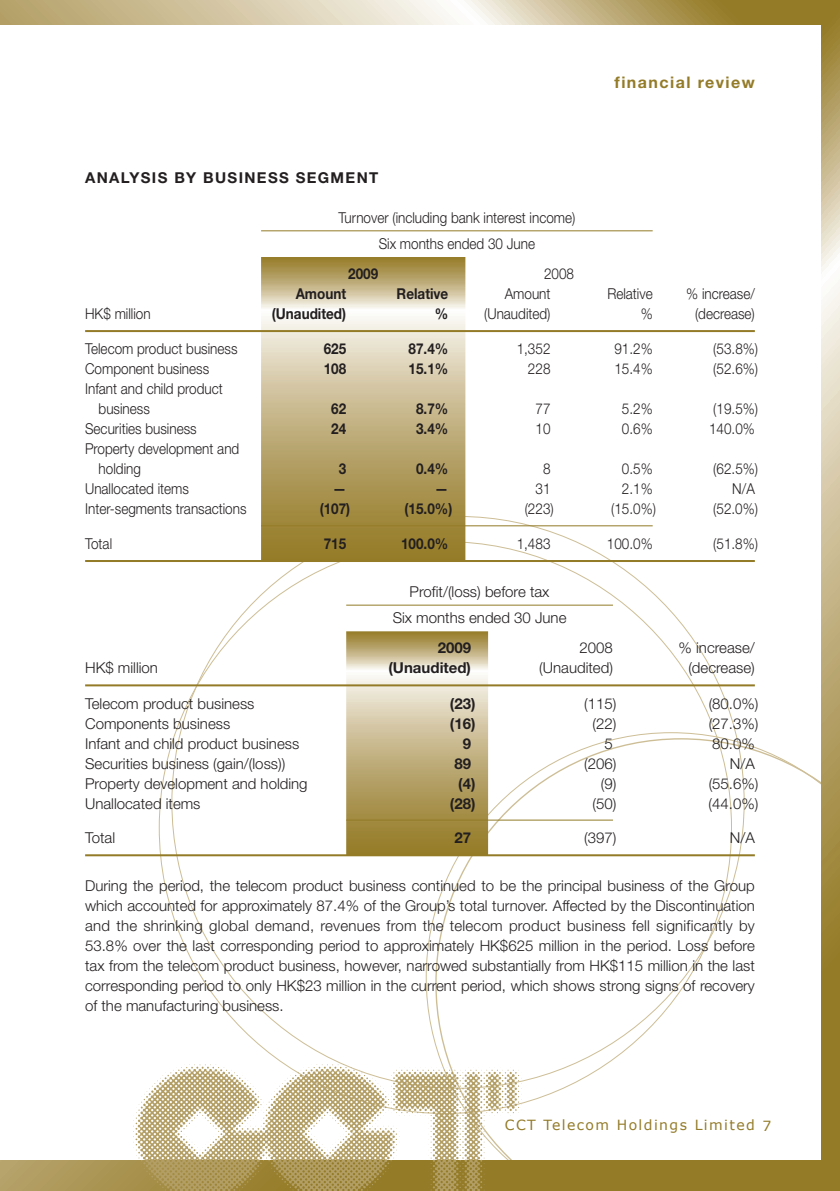
<style>
.page{position:relative;width:840px;height:1191px;background:#fff}
.page>*{position:absolute;margin:0;border:0;box-sizing:border-box;transform-origin:0 0}
.t1{font:700 16px "Helvetica Neue LT Std";letter-spacing:.09em;color:#937b28}
.t2{font:300 15px/20px "Helvetica Neue LT Std";color:#231f20;text-align:right}
.t3{font:300 15px/20px "Helvetica Neue LT Std";color:#231f20;text-align:center;scale:.9 1}
.t4{font:700 15px/20px "Helvetica Neue LT Std";color:#231f20;text-align:right;scale:.9 1}
.t5{font:700 15px/20px "Helvetica Neue LT Std";color:#231f20;text-align:right}
.t6{font:700 15px "Helvetica Neue LT Std";letter-spacing:.09em;color:#231f20}
.t7{font:14px "Verdana";letter-spacing:.1em;color:#937b28}
</style>
<div class="page">
<svg style="left:425px;top:732px;width:395px;height:370px"></svg>
<svg style="left:0;top:0;width:820px;height:25px;background:#c9bb91"></svg>
<svg style="left:0;top:1160px;width:820px;height:31px;background:#9b8438"></svg>
<svg style="left:820px;top:0;width:19px;height:1191px;background:#bdac79"></svg>
<img style="left:127px;top:1058px;width:402px;height:133px">
<hr style="left:261px;top:230px;width:391px;height:1px;background:#937b28">
<svg style="left:261px;top:257px;width:204px;height:303px;background:#c1b181"></svg>
<hr style="left:85px;top:330px;width:669px;height:2px;background:#937b28">
<hr style="left:261px;top:525px;width:391px;height:1px;background:#937b28">
<hr style="left:85px;top:560px;width:669px;height:2px;background:#937b28">
<hr style="left:346px;top:604px;width:266px;height:1px;background:#937b28">
<svg style="left:346px;top:631px;width:142px;height:223px;background:#c1b181"></svg>
<hr style="left:85px;top:684px;width:669px;height:2px;background:#937b28">
<hr style="left:346px;top:819px;width:266px;height:1px;background:#937b28">
<hr style="left:85px;top:854px;width:669px;height:2px;background:#937b28">
<p class="t1" style="left:614px;top:76px;width:142px">financial review</p>
<p class="t6" style="left:85px;top:172px;width:294px">ANALYSIS BY BUSINESS SEGMENT</p>
<p class="t3" style="left:338px;top:206px;width:265px;line-height:26.2px">Turnover (including bank interest income)<br>Six months ended 30 June</p>
<p class="t4" style="left:348px;top:265px;width:35px">2009</p>
<p class="t3" style="left:543px;top:265px;width:35px">2008</p>
<p class="t3" style="left:85px;top:305px;width:74px">HK$ million</p>
<p class="t4" style="left:272px;top:285px;width:84px">Amount (Unaudited)</p>
<p class="t4" style="left:396px;top:285px;width:59px">Relative %</p>
<p class="t3" style="left:484px;top:285px;width:75px;text-align:right">Amount (Unaudited)</p>
<p class="t3" style="left:607px;top:285px;width:52px;text-align:right">Relative %</p>
<p class="t3" style="left:685px;top:285px;width:78px">% increase/ (decrease)</p>
<p class="t3" style="left:85px;top:340px;width:171px">Telecom product business</p>
<p class="t4" style="left:323px;top:340px;width:27px">625</p>
<p class="t4" style="left:408px;top:340px;width:46px">87.4%</p>
<p class="t3" style="left:516px;top:340px;width:39px">1,352</p>
<p class="t3" style="left:614px;top:340px;width:44px">91.2%</p>
<p class="t3" style="left:712px;top:340px;width:51px">(53.8%)</p>
<p class="t3" style="left:85px;top:360px;width:139px">Component business</p>
<p class="t4" style="left:323px;top:360px;width:27px">108</p>
<p class="t4" style="left:408px;top:360px;width:46px">15.1%</p>
<p class="t3" style="left:527px;top:360px;width:27px">228</p>
<p class="t3" style="left:614px;top:360px;width:44px">15.4%</p>
<p class="t3" style="left:712px;top:360px;width:51px">(52.6%)</p>
<p class="t3" style="left:99px;top:380px;width:139px;text-align:left;text-indent:-14px">Infant and child product business</p>
<p class="t4" style="left:331px;top:400px;width:18px">62</p>
<p class="t4" style="left:416px;top:400px;width:37px">8.7%</p>
<p class="t3" style="left:535px;top:400px;width:18px">77</p>
<p class="t3" style="left:621px;top:400px;width:36px">5.2%</p>
<p class="t3" style="left:712px;top:400px;width:51px">(19.5%)</p>
<p class="t3" style="left:85px;top:420px;width:125px">Securities business</p>
<p class="t4" style="left:331px;top:420px;width:18px">24</p>
<p class="t4" style="left:416px;top:420px;width:37px">3.4%</p>
<p class="t3" style="left:535px;top:420px;width:18px">10</p>
<p class="t3" style="left:621px;top:420px;width:36px">0.6%</p>
<p class="t3" style="left:708px;top:420px;width:52px">140.0%</p>
<p class="t3" style="left:99px;top:440px;width:158px;text-align:left;text-indent:-14px">Property development and holding</p>
<p class="t4" style="left:338px;top:460px;width:10px">3</p>
<p class="t4" style="left:416px;top:460px;width:37px">0.4%</p>
<p class="t3" style="left:542px;top:460px;width:10px">8</p>
<p class="t3" style="left:621px;top:460px;width:36px">0.5%</p>
<p class="t3" style="left:712px;top:460px;width:51px">(62.5%)</p>
<p class="t3" style="left:85px;top:480px;width:117px">Unallocated items</p>
<p class="t4" style="left:332px;top:480px;width:16px">—</p>
<p class="t4" style="left:434px;top:480px;width:16px">—</p>
<p class="t3" style="left:535px;top:480px;width:18px">31</p>
<p class="t3" style="left:621px;top:480px;width:36px">2.1%</p>
<p class="t3" style="left:732px;top:480px;width:27px">N/A</p>
<p class="t3" style="left:85px;top:500px;width:181px">Inter-segments transactions</p>
<p class="t4" style="left:319px;top:500px;width:35px">(107)</p>
<p class="t4" style="left:404px;top:500px;width:55px">(15.0%)</p>
<p class="t3" style="left:524px;top:500px;width:34px">(223)</p>
<p class="t3" style="left:610px;top:500px;width:51px">(15.0%)</p>
<p class="t3" style="left:712px;top:500px;width:51px">(52.0%)</p>
<p class="t3" style="left:85px;top:535px;width:32px">Total</p>
<p class="t4" style="left:323px;top:535px;width:27px">715</p>
<p class="t4" style="left:401px;top:535px;width:54px">100.0%</p>
<p class="t3" style="left:516px;top:535px;width:39px">1,483</p>
<p class="t3" style="left:606px;top:535px;width:52px">100.0%</p>
<p class="t3" style="left:712px;top:535px;width:51px">(51.8%)</p>
<p class="t2" style="left:392px;top:580px;width:175px;line-height:26.2px;text-align:center">Profit/(loss) before tax<br>Six months ended 30 June</p>
<p class="t2" style="left:85px;top:659px;width:74px">HK$ million</p>
<p class="t5" style="left:388px;top:639px;width:84px">2009 (Unaudited)</p>
<p class="t2" style="left:539px;top:639px;width:75px">2008 (Unaudited)</p>
<p class="t2" style="left:678px;top:639px;width:78px">% increase/ (decrease)</p>
<p class="t2" style="left:85px;top:694px;width:171px">Telecom product business</p>
<p class="t5" style="left:449px;top:694px;width:27px">(23)</p>
<p class="t2" style="left:584px;top:694px;width:34px">(115)</p>
<p class="t2" style="left:708px;top:694px;width:51px">(80.0%)</p>
<p class="t2" style="left:85px;top:714px;width:146px">Components business</p>
<p class="t5" style="left:449px;top:714px;width:27px">(16)</p>
<p class="t2" style="left:592px;top:714px;width:25px">(22)</p>
<p class="t2" style="left:708px;top:714px;width:51px">(27.3%)</p>
<p class="t2" style="left:85px;top:734px;width:215px">Infant and child product business</p>
<p class="t5" style="left:462px;top:734px;width:10px">9</p>
<p class="t2" style="left:604px;top:734px;width:10px">5</p>
<p class="t2" style="left:711px;top:734px;width:44px">80.0%</p>
<p class="t2" style="left:85px;top:754px;width:202px">Securities business (gain/(loss))</p>
<p class="t5" style="left:454px;top:754px;width:18px">89</p>
<p class="t2" style="left:584px;top:754px;width:34px">(206)</p>
<p class="t2" style="left:729px;top:754px;width:27px">N/A</p>
<p class="t2" style="left:85px;top:774px;width:224px">Property development and holding</p>
<p class="t5" style="left:458px;top:774px;width:19px">(4)</p>
<p class="t2" style="left:600px;top:774px;width:17px">(9)</p>
<p class="t2" style="left:708px;top:774px;width:51px">(55.6%)</p>
<p class="t2" style="left:85px;top:794px;width:117px">Unallocated items</p>
<p class="t5" style="left:449px;top:794px;width:27px">(28)</p>
<p class="t2" style="left:592px;top:794px;width:25px">(50)</p>
<p class="t2" style="left:708px;top:794px;width:51px">(44.0%)</p>
<p class="t2" style="left:85px;top:829px;width:32px">Total</p>
<p class="t5" style="left:454px;top:829px;width:18px">27</p>
<p class="t2" style="left:584px;top:829px;width:34px">(397)</p>
<p class="t2" style="left:729px;top:829px;width:27px">N/A</p>
<p class="t2" style="left:85px;top:877px;width:671px;text-align:justify">During the period, the telecom product business continued to be the principal business of the Group which accounted for approximately 87.4% of the Group’s total turnover. Affected by the Discontinuation and the shrinking global demand, revenues from the telecom product business fell significantly by 53.8% over the last corresponding period to approximately HK$625 million in the period. Loss before tax from the telecom product business, however, narrowed substantially from HK$115 million in the last corresponding period to only HK$23 million in the current period, which shows strong signs of recovery of the manufacturing business.</p>
<p class="t7" style="left:504px;top:1116px;width:268px">CCT Telecom Holdings Limited 7</p>
</div>
